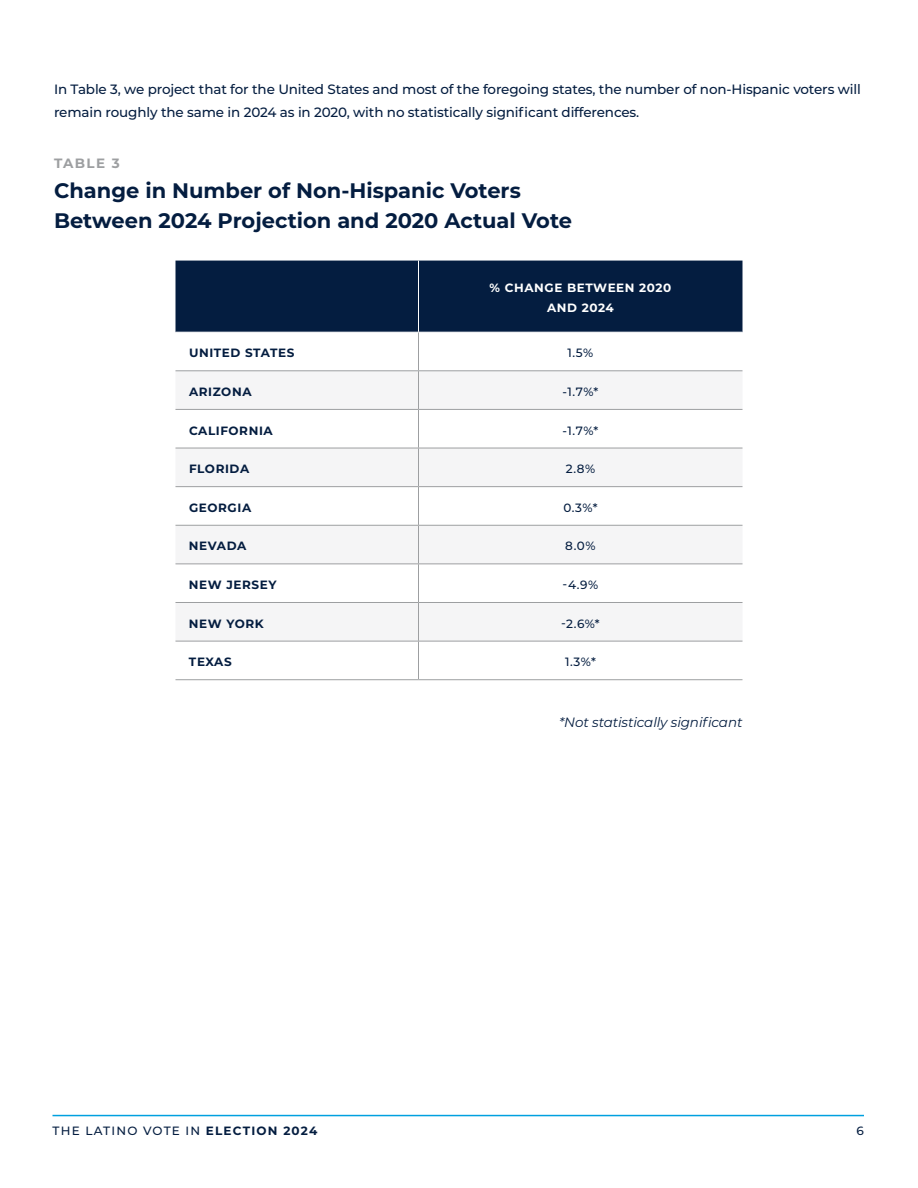
<style>
.page{position:relative;width:918px;height:1188px;background:#fff}
.page>*{position:absolute;margin:0;border:0;box-sizing:border-box;transform-origin:0 0}
.H3_Mons{font:700 21px "Montserrat";color:#041d40}
.Text{font:500 13.5px/22.5px "Montserrat";letter-spacing:-.01em;color:#041d40}
.Text-2{font:italic 13.5px "Montserrat";letter-spacing:-.01em;color:#041d40}
.t1{font:700 13.5px "Montserrat";letter-spacing:.1em;color:#9d9fa1}
.Text-3{font:500 12px "Montserrat";letter-spacing:.1em;color:#041d40}
.Text-4{font:700 12px "Montserrat";letter-spacing:.05em;color:#041d40}
.Text-5{font:700 12px "Montserrat";letter-spacing:.05em;color:#fff}
.s1{font-weight:700}
</style>
<div class="page">
<hr style="left:52px;top:1115px;width:812px;height:1px;background:#00a0df">
<div style="left:176px;top:261px;width:566px;height:71px;background:#041d40"></div>
<div style="left:176px;top:371px;width:566px;height:38px;background:#f5f5f6"></div>
<svg style="left:176px;top:447px;width:566px;height:194px;fill:#f5f5f6"></svg>
<svg style="left:176px;top:680px;width:566px;height:1px"></svg>
<hr style="left:418px;top:261px;width:1px;height:71px;background:#fff">
<hr style="left:418px;top:333px;width:1px;height:37px;background:#9d9fa1">
<hr style="left:176px;top:370px;width:242px;height:1px;background:#9d9fa1">
<hr style="left:418px;top:370px;width:324px;height:1px;background:#9d9fa1">
<hr style="left:418px;top:371px;width:1px;height:38px;background:#9d9fa1">
<hr style="left:176px;top:409px;width:242px;height:1px;background:#9d9fa1">
<hr style="left:418px;top:409px;width:324px;height:1px;background:#9d9fa1">
<hr style="left:418px;top:410px;width:1px;height:38px;background:#9d9fa1">
<hr style="left:176px;top:448px;width:242px;height:1px;background:#9d9fa1">
<hr style="left:418px;top:448px;width:324px;height:1px;background:#9d9fa1">
<hr style="left:418px;top:448px;width:1px;height:38px;background:#9d9fa1">
<hr style="left:176px;top:486px;width:242px;height:1px;background:#9d9fa1">
<hr style="left:418px;top:486px;width:324px;height:1px;background:#9d9fa1">
<hr style="left:418px;top:487px;width:1px;height:38px;background:#9d9fa1">
<hr style="left:176px;top:525px;width:242px;height:1px;background:#9d9fa1">
<hr style="left:418px;top:525px;width:324px;height:1px;background:#9d9fa1">
<hr style="left:418px;top:526px;width:1px;height:38px;background:#9d9fa1">
<hr style="left:176px;top:564px;width:242px;height:1px;background:#9d9fa1">
<hr style="left:418px;top:564px;width:324px;height:1px;background:#9d9fa1">
<hr style="left:418px;top:564px;width:1px;height:38px;background:#9d9fa1">
<hr style="left:176px;top:602px;width:242px;height:1px;background:#9d9fa1">
<hr style="left:418px;top:602px;width:324px;height:1px;background:#9d9fa1">
<hr style="left:418px;top:603px;width:1px;height:38px;background:#9d9fa1">
<hr style="left:176px;top:641px;width:242px;height:1px;background:#9d9fa1">
<hr style="left:418px;top:641px;width:324px;height:1px;background:#9d9fa1">
<hr style="left:418px;top:641px;width:1px;height:38px;background:#9d9fa1">
<hr style="left:176px;top:679px;width:242px;height:1px;background:#9d9fa1">
<hr style="left:418px;top:679px;width:324px;height:1px;background:#9d9fa1">
<p class="Text" style="left:54px;top:77px;width:808px">In Table 3, we project that for the United States and most of the foregoing states, the number of non-Hispanic voters will remain roughly the same in 2024 as in 2020, with no statistically significant differences.</p>
<h2 class="t1" style="left:54px;top:153px;width:67px">TABLE 3</h2>
<p class="H3_Mons" style="left:54px;top:175px;width:468px">Change in Number of Non-Hispanic Voters</p>
<p class="H3_Mons" style="left:54px;top:205px;width:520px">Between 2024 Projection and 2020 Actual Vote</p>
<p class="Text-5" style="left:490px;top:280px;width:183px">% CHANGE BETWEEN 2020</p>
<p class="Text-5" style="left:547px;top:299px;width:68px">AND 2024</p>
<p class="Text-4" style="left:189px;top:344px;width:107px">UNITED STATES</p>
<p class="Text-3" style="left:568px;top:345px;width:27px">1.5%</p>
<p class="Text-4" style="left:189px;top:383px;width:64px">ARIZONA</p>
<p class="Text-3" style="left:563px;top:383px;width:37px">-1.7%*</p>
<p class="Text-4" style="left:189px;top:422px;width:85px">CALIFORNIA</p>
<p class="Text-3" style="left:563px;top:422px;width:37px">-1.7%*</p>
<p class="Text-4" style="left:189px;top:460px;width:62px">FLORIDA</p>
<p class="Text-3" style="left:566px;top:461px;width:31px">2.8%</p>
<p class="Text-4" style="left:189px;top:499px;width:64px">GEORGIA</p>
<p class="Text-3" style="left:563px;top:499px;width:36px">0.3%*</p>
<p class="Text-4" style="left:189px;top:537px;width:59px">NEVADA</p>
<p class="Text-3" style="left:565px;top:538px;width:32px">8.0%</p>
<p class="Text-4" style="left:189px;top:576px;width:89px">NEW JERSEY</p>
<p class="Text-3" style="left:563px;top:576px;width:37px">-4.9%</p>
<p class="Text-4" style="left:189px;top:615px;width:76px">NEW YORK</p>
<p class="Text-3" style="left:561px;top:615px;width:40px">-2.6%*</p>
<p class="Text-4" style="left:189px;top:653px;width:44px">TEXAS</p>
<p class="Text-3" style="left:565px;top:654px;width:32px">1.3%*</p>
<p class="Text-2" style="left:559px;top:712px;width:185px">*Not statistically significant</p>
<p class="Text-3" style="left:52px;top:1122px;width:266px">THE LATINO VOTE IN <span class="s1">ELECTION 2024</span></p>
<p class="Text-3" style="left:857px;top:1122px;width:9px">6</p>
</div>
